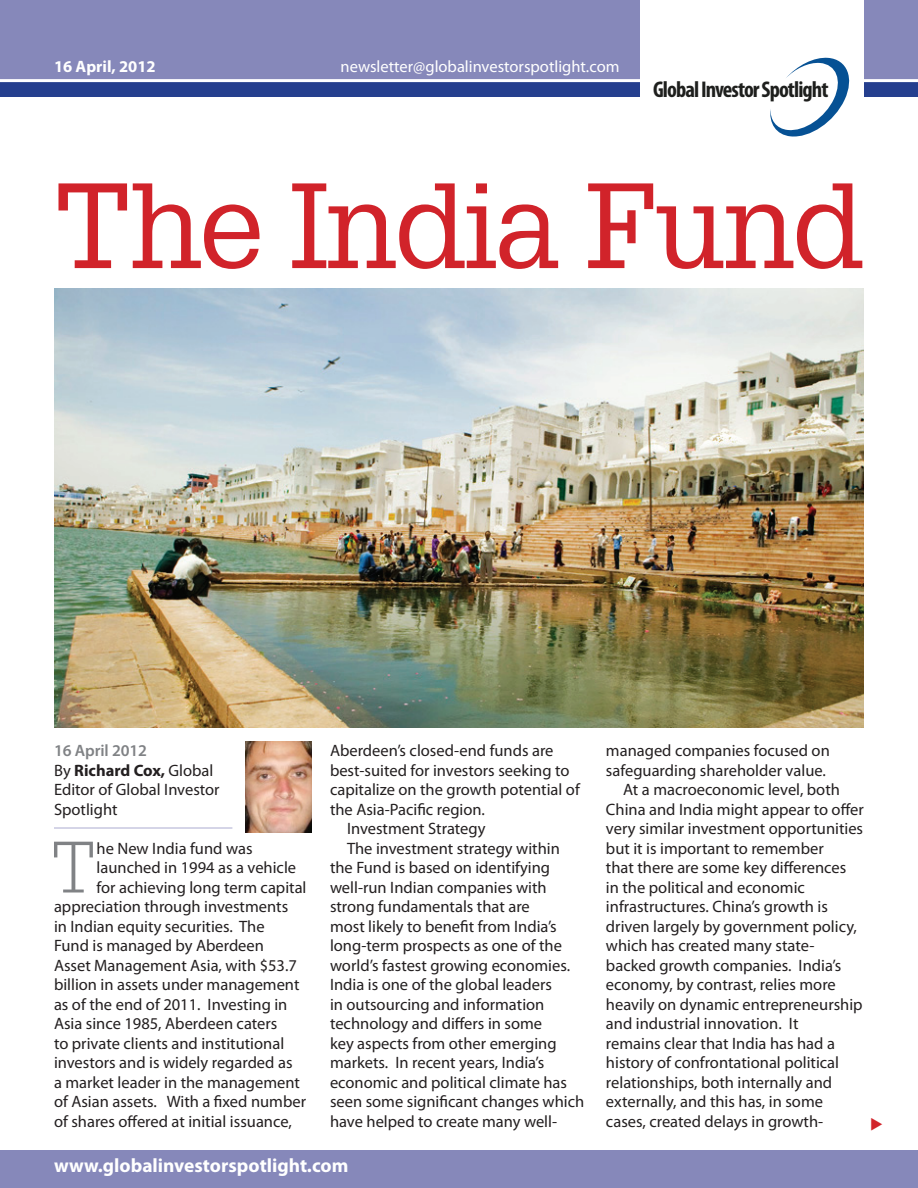
<style>
.page{position:relative;width:918px;height:1188px;background:#fff}
.page>*{position:absolute;margin:0;border:0;box-sizing:border-box;transform-origin:0 0}
.t1{font:118.2px "Glypha";letter-spacing:-.03em;color:#d1232a}
.t2{font:300 70.95px "Glypha";color:#808285}
.t3{font:700 condensed 22.8px "Myriad Pro";letter-spacing:-.04em;color:#1e1f1d}
.t4{font:700 19.35px "Myriad Pro";color:#fff}
.t5{font:16.5px/19.5px "Myriad Pro";color:#231f20}
.t6{font:16.5px "Myriad Pro";color:#fff}
.t7{font:700 16.5px "Myriad Pro";color:#fff}
.s1{font-weight:600;color:#808285}
.s2{font-weight:700}
</style>
<div class="page">
<div style="left:0;top:0;width:918px;height:97px;background:#253f8e"></div>
<div style="left:0;top:0;width:918px;height:82px;background:#8688ba"></div>
<div style="left:0;top:1150px;width:918px;height:38px;background:#8688ba"></div>
<hr style="left:54px;top:827px;width:178px;height:2px;background:#c7c7e0">
<div style="left:640px;top:0;width:224px;height:146px;background:#fff"></div>
<svg style="left:770px;top:58px;width:79px;height:79px"></svg>
<img style="left:245px;top:741px;width:67px;height:91px">
<img style="left:54px;top:288px;width:810px;height:440px">
<p class="t7" style="left:54px;top:55px;width:103px">16 April, 2012</p>
<p class="t6" style="left:341px;top:56px;width:280px">newsletter@globalinvestorspotlight.com</p>
<h3 class="t3" style="left:653px;top:75px;width:177px">Global Investor Spotlight</h3>
<h1 class="t1" style="left:54px;top:155px;width:812px">The India Fund</h1>
<p class="t5" style="left:54px;top:740px;width:167px"><span class="s1">16 April 2012<br></span>By <span class="s2">Richard Cox,</span> Global<br>Editor of Global Investor<br>Spotlight</p>
<h2 class="t2" style="left:52px;top:827px;width:45px">T</h2>
<p class="t5" style="left:97px;top:838px;width:158px">he New India fund was</p>
<p class="t5" style="left:97px;top:857px;width:201px">launched in 1994 as a vehicle</p>
<p class="t5" style="left:97px;top:877px;width:211px">for achieving long term capital</p>
<p class="t5" style="left:54px;top:896px;width:236px">appreciation through investments</p>
<p class="t5" style="left:54px;top:916px;width:212px">in Indian equity securities. The</p>
<p class="t5" style="left:54px;top:935px;width:211px">Fund is managed by Aberdeen</p>
<p class="t5" style="left:54px;top:955px;width:244px">Asset Management Asia, with $53.7</p>
<p class="t5" style="left:54px;top:974px;width:247px">billion in assets under management</p>
<p class="t5" style="left:54px;top:994px;width:235px">as of the end of 2011. Investing in</p>
<p class="t5" style="left:54px;top:1013px;width:225px">Asia since 1985, Aberdeen caters</p>
<p class="t5" style="left:54px;top:1033px;width:232px">to private clients and institutional</p>
<p class="t5" style="left:54px;top:1052px;width:240px">investors and is widely regarded as</p>
<p class="t5" style="left:54px;top:1072px;width:247px">a market leader in the management</p>
<p class="t5" style="left:54px;top:1091px;width:254px">of Asian assets. With a fixed number</p>
<p class="t5" style="left:54px;top:1111px;width:239px">of shares offered at initial issuance,</p>
<p class="t5" style="left:330px;top:740px;width:225px">Aberdeen’s closed-end funds are</p>
<p class="t5" style="left:330px;top:760px;width:241px">best-suited for investors seeking to</p>
<p class="t5" style="left:330px;top:779px;width:251px">capitalize on the growth potential of</p>
<p class="t5" style="left:330px;top:799px;width:156px">the Asia-Pacific region.</p>
<p class="t5" style="left:347px;top:819px;width:140px">Investment Strategy</p>
<p class="t5" style="left:347px;top:838px;width:214px">The investment strategy within</p>
<p class="t5" style="left:330px;top:858px;width:222px">the Fund is based on identifying</p>
<p class="t5" style="left:330px;top:877px;width:218px">well-run Indian companies with</p>
<p class="t5" style="left:330px;top:897px;width:201px">strong fundamentals that are</p>
<p class="t5" style="left:330px;top:916px;width:228px">most likely to benefit from India’s</p>
<p class="t5" style="left:330px;top:936px;width:233px">long-term prospects as one of the</p>
<p class="t5" style="left:330px;top:955px;width:242px">world’s fastest growing economies.</p>
<p class="t5" style="left:330px;top:975px;width:224px">India is one of the global leaders</p>
<p class="t5" style="left:330px;top:994px;width:216px">in outsourcing and information</p>
<p class="t5" style="left:330px;top:1014px;width:214px">technology and differs in some</p>
<p class="t5" style="left:330px;top:1033px;width:228px">key aspects from other emerging</p>
<p class="t5" style="left:330px;top:1053px;width:216px">markets. In recent years, India’s</p>
<p class="t5" style="left:330px;top:1072px;width:239px">economic and political climate has</p>
<p class="t5" style="left:330px;top:1092px;width:256px">seen some significant changes which</p>
<p class="t5" style="left:330px;top:1111px;width:229px">have helped to create many well-</p>
<p class="t4" style="left:54px;top:1153px;width:296px">www.globalinvestorspotlight.com</p>
<p class="t5" style="left:606px;top:741px;width:225px">managed companies focused on</p>
<p class="t5" style="left:606px;top:760px;width:221px">safeguarding shareholder value.</p>
<p class="t5" style="left:623px;top:780px;width:218px">At a macroeconomic level, both</p>
<p class="t5" style="left:606px;top:799px;width:259px">China and India might appear to offer</p>
<p class="t5" style="left:606px;top:819px;width:259px">very similar investment opportunities</p>
<p class="t5" style="left:606px;top:838px;width:219px">but it is important to remember</p>
<p class="t5" style="left:606px;top:858px;width:242px">that there are some key differences</p>
<p class="t5" style="left:606px;top:877px;width:200px">in the political and economic</p>
<p class="t5" style="left:606px;top:897px;width:223px">infrastructures. China’s growth is</p>
<p class="t5" style="left:606px;top:916px;width:252px">driven largely by government policy,</p>
<p class="t5" style="left:606px;top:936px;width:210px">which has created many state-</p>
<p class="t5" style="left:606px;top:955px;width:237px">backed growth companies. India’s</p>
<p class="t5" style="left:606px;top:975px;width:231px">economy, by contrast, relies more</p>
<p class="t5" style="left:606px;top:994px;width:258px">heavily on dynamic entrepreneurship</p>
<p class="t5" style="left:606px;top:1014px;width:194px">and industrial innovation. It</p>
<p class="t5" style="left:606px;top:1033px;width:231px">remains clear that India has had a</p>
<p class="t5" style="left:606px;top:1053px;width:235px">history of confrontational political</p>
<p class="t5" style="left:606px;top:1072px;width:228px">relationships, both internally and</p>
<p class="t5" style="left:606px;top:1092px;width:219px">externally, and this has, in some</p>
<p class="t5" style="left:606px;top:1111px;width:219px">cases, created delays in growth-</p>
</div>
